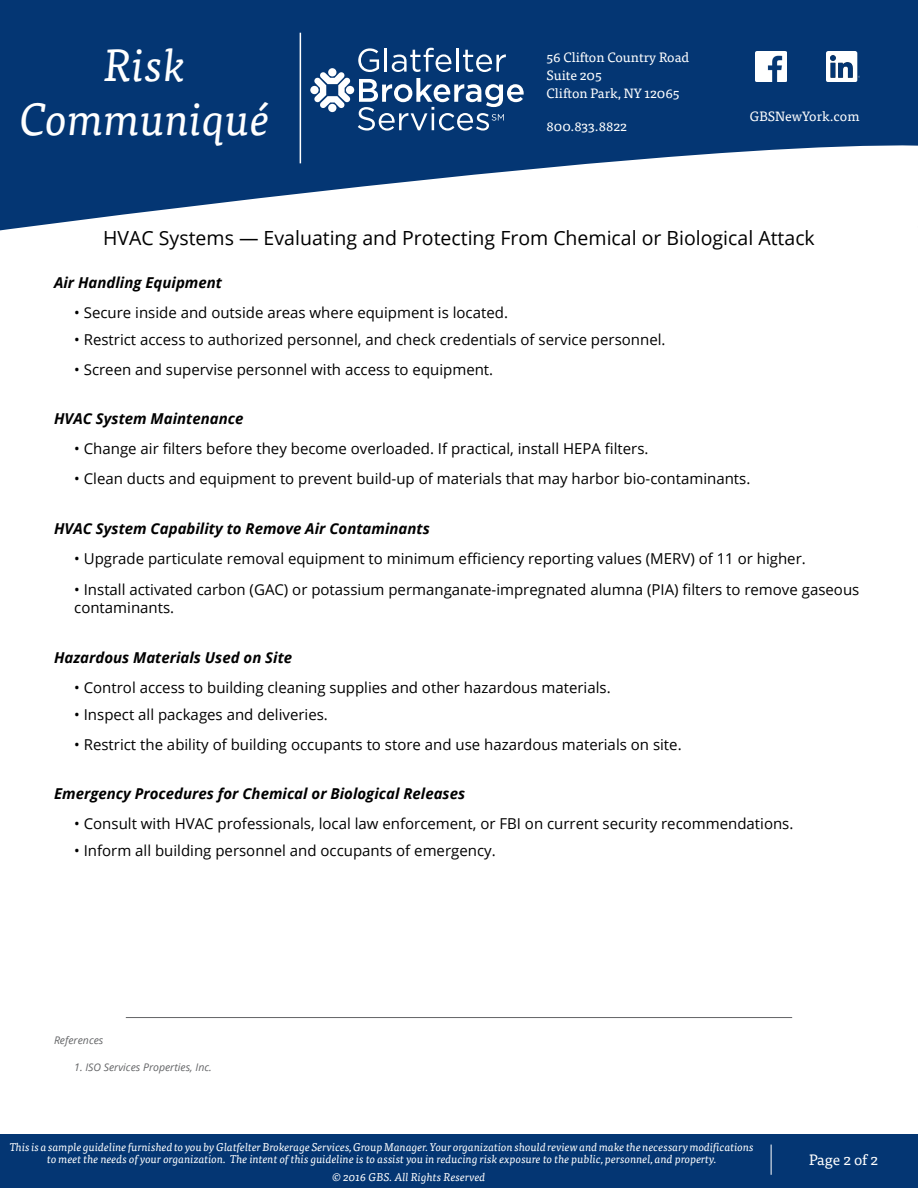
<style>
.page{position:relative;width:918px;height:1188px;background:#fff}
.page>*{position:absolute;margin:0;border:0;box-sizing:border-box;transform-origin:0 0}
.t1{font:italic 45px/54px "Tisa Pro";color:#fff;text-align:center}
.t2{font:19.5px "Open Sans";color:#000}
.t3{font:15px/18px "Open Sans";color:#000}
.t4{font:italic 700 15px "Open Sans";color:#000}
.t5{font:15px "Tisa Pro";color:#fff}
.t6{font:13.5px/18px "Tisa Pro";color:#fff}
.t7{font:italic 11.25px/12px "Tisa Pro";color:#fff;text-align:center}
.t8{font:italic 10.5px "Open Sans";color:#636466}
</style>
<div class="page">
<svg style="left:0;top:0;width:918px;height:230px;fill:#043673"></svg>
<div style="left:0;top:1134px;width:918px;height:54px;background:#043673"></div>
<img style="left:755px;top:51px;width:31px;height:31px">
<img style="left:826px;top:51px;width:33px;height:31px">
<svg style="left:358px;top:48px;width:21px;height:24px"></svg>
<hr style="left:385px;top:48px;width:2px;height:24px;background:#fff">
<svg style="left:392px;top:48px;width:59px;height:24px"></svg>
<hr style="left:456px;top:48px;width:3px;height:24px;background:#fff">
<svg style="left:463px;top:50px;width:43px;height:22px"></svg>
<svg style="left:358px;top:78px;width:166px;height:53px"></svg>
<div style="left:328px;top:68px;width:8px;height:8px;background:#fff;border-radius:50%"></div>
<div style="left:328px;top:104px;width:8px;height:8px;background:#fff;border-radius:50%"></div>
<div style="left:346px;top:86px;width:8px;height:8px;background:#fff;border-radius:50%"></div>
<div style="left:310px;top:86px;width:9px;height:8px;background:#fff;border-radius:50%"></div>
<svg style="left:314px;top:72px;width:36px;height:36px"></svg>
<hr style="left:126px;top:1017px;width:666px;height:1px;background:#636466">
<hr style="left:300px;top:33px;width:1px;height:130px;background:#fff">
<hr style="left:771px;top:1145px;width:1px;height:30px;background:#fff">
<h1 class="t1" style="left:20px;top:35px;width:252px">Risk<br>Communiqué</h1>
<p class="t6" style="left:547px;top:47px;width:144px">56 Clifton Country Road<br>Suite 205<br>Clifton Park, NY 12065</p>
<p class="t6" style="left:547px;top:116px;width:82px">800.833.8822</p>
<p class="t6" style="left:750px;top:106px;width:111px">GBSNewYork.com</p>
<h2 class="t2" style="left:103px;top:225px;width:713px">HVAC Systems — Evaluating and Protecting From Chemical or Biological Attack</h2>
<p class="t4" style="left:54px;top:272px;width:170px">Air Handling Equipment</p>
<p class="t3" style="left:74px;top:303px;width:435px">• Secure inside and outside areas where equipment is located.</p>
<p class="t3" style="left:74px;top:330px;width:593px">• Restrict access to authorized personnel, and check credentials of service personnel.</p>
<p class="t3" style="left:74px;top:360px;width:421px">• Screen and supervise personnel with access to equipment.</p>
<p class="t4" style="left:54px;top:408px;width:191px">HVAC System Maintenance</p>
<p class="t3" style="left:74px;top:440px;width:576px">• Change air filters before they become overloaded. If practical, install HEPA filters.</p>
<p class="t3" style="left:74px;top:470px;width:678px">• Clean ducts and equipment to prevent build-up of materials that may harbor bio-contaminants.</p>
<p class="t4" style="left:54px;top:518px;width:377px">HVAC System Capability to Remove Air Contaminants</p>
<p class="t3" style="left:74px;top:549px;width:733px">• Upgrade particulate removal equipment to minimum efficiency reporting values (MERV) of 11 or higher.</p>
<p class="t3" style="left:74px;top:581px;width:787px">• Install activated carbon (GAC) or potassium permanganate-impregnated alumna (PIA) filters to remove gaseous contaminants.</p>
<p class="t4" style="left:54px;top:647px;width:240px">Hazardous Materials Used on Site</p>
<p class="t3" style="left:74px;top:678px;width:538px">• Control access to building cleaning supplies and other hazardous materials.</p>
<p class="t3" style="left:74px;top:705px;width:255px">• Inspect all packages and deliveries.</p>
<p class="t3" style="left:74px;top:735px;width:609px">• Restrict the ability of building occupants to store and use hazardous materials on site.</p>
<p class="t4" style="left:54px;top:783px;width:413px">Emergency Procedures for Chemical or Biological Releases</p>
<p class="t3" style="left:74px;top:815px;width:721px">• Consult with HVAC professionals, local law enforcement, or FBI on current security recommendations.</p>
<p class="t3" style="left:74px;top:842px;width:423px">• Inform all building personnel and occupants of emergency.</p>
<p class="t8" style="left:54px;top:1033px;width:51px">References</p>
<p class="t8" style="left:74px;top:1060px;width:139px">1. ISO Services Properties, Inc.</p>
<p class="t7" style="left:10px;top:1140px;width:746px">This is a sample guideline furnished to you by Glatfelter Brokerage Services, Group Manager. Your organization should review and make the necessary modifications to meet the needs of your organization. The intent of this guideline is to assist you in reducing risk exposure to the public, personnel, and property.</p>
<p class="t7" style="left:332px;top:1170px;width:155px">© 2016 GBS. All Rights Reserved</p>
<p class="t5" style="left:809px;top:1149px;width:70px">Page 2 of 2</p>
</div>
